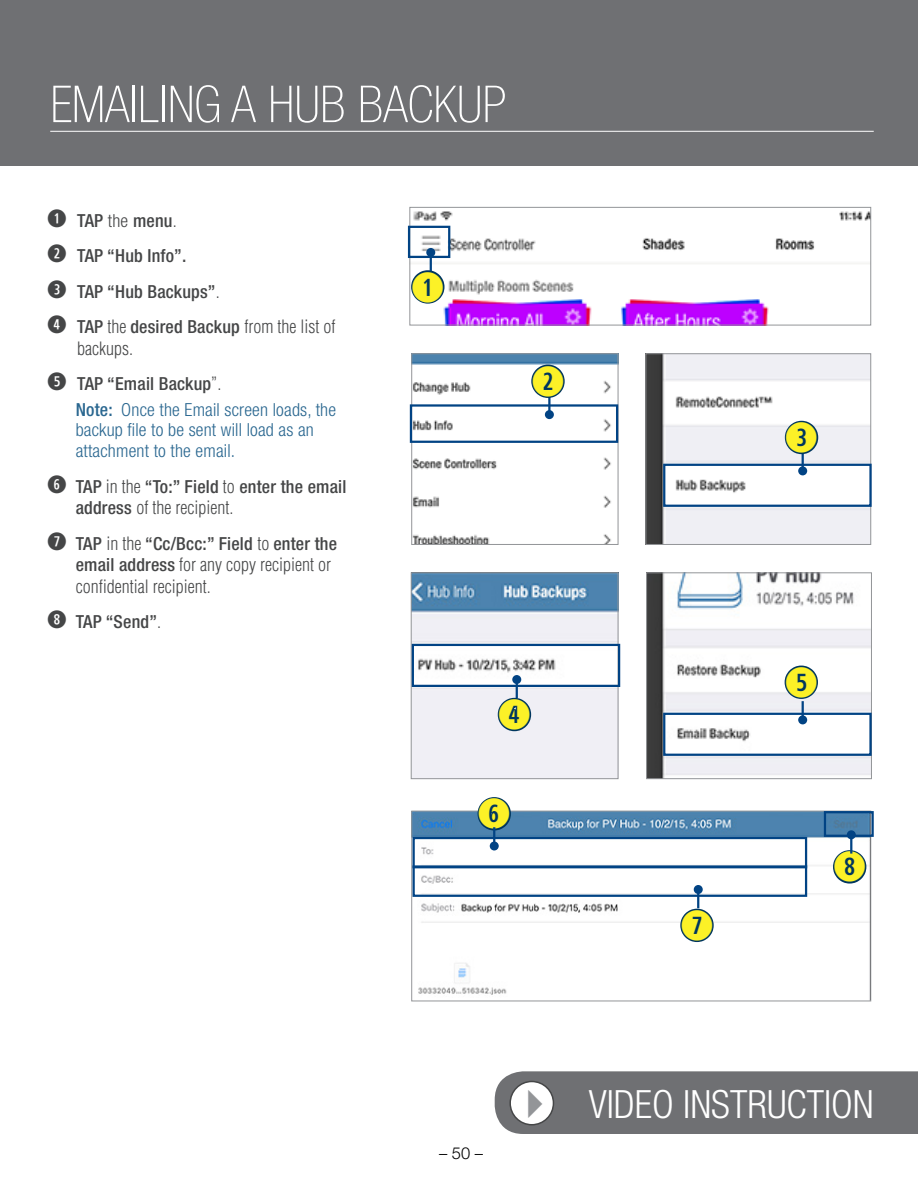
<style>
.page{position:relative;width:918px;height:1188px;background:#fff}
.page>*{position:absolute;margin:0;border:0;box-sizing:border-box;transform-origin:0 0}
.Step-Title{font:100 condensed 51px "Helvetica Neue LT Std";color:#fff}
.NOTE{font:700 40.5px "Combi Numerals";color:#fcf127}
.t1{font:300 condensed 39px "Helvetica Neue LT Std";color:#fff}
.t2{font:300 condensed 18px/21.8px "Helvetica";color:#454647}
.t3{font:500 condensed 18px/21.8px "Helvetica Neue LT Std";letter-spacing:.01em;color:#454647}
.NOTE-2{font:300 condensed 18px/19.5px "Helvetica Neue LT Std";letter-spacing:.01em;color:#2a6790}
.t4{font:300 16.5px "Helvetica Neue LT Std";color:#000}
.s1{font-family:"Combi Numerals";font-weight:700;font-stretch:normal;font-size:24px}
.s2{font-weight:300}
.s3{font-family:"Helvetica";font-weight:300}
.s4{font-family:"Helvetica Neue LT Std";font-weight:500}
.s5{font-weight:500}
</style>
<div class="page">
<div style="left:0;top:0;width:918px;height:166px;background:#6f7073"></div>
<hr style="left:50px;top:131px;width:824px;height:1px;background:#fff">
<img style="left:412px;top:211px;width:457px;height:112px">
<div style="left:410px;top:207px;width:461px;height:118px;border:1px solid #939598"></div>
<div style="left:408px;top:226px;width:42px;height:32px;border:2px solid #014384"></div>
<img style="left:414px;top:356px;width:202px;height:187px">
<div style="left:412px;top:354px;width:206px;height:191px;border:1px solid #939598"></div>
<div style="left:410px;top:404px;width:208px;height:39px;border:2px solid #014384"></div>
<hr style="left:548px;top:396px;width:3px;height:19px;background:#014384">
<div style="left:545px;top:410px;width:9px;height:9px;background:#014384;border-radius:50%"></div>
<svg style="left:529px;top:363px;width:38px;height:37px"></svg>
<img style="left:648px;top:356px;width:221px;height:187px">
<div style="left:646px;top:354px;width:225px;height:191px;border:1px solid #939598"></div>
<img style="left:413px;top:575px;width:203px;height:202px">
<div style="left:411px;top:573px;width:207px;height:206px;border:1px solid #939598"></div>
<img style="left:648px;top:575px;width:222px;height:202px">
<div style="left:646px;top:573px;width:226px;height:206px;border:1px solid #939598"></div>
<img style="left:414px;top:813px;width:455px;height:182px">
<div style="left:412px;top:811px;width:459px;height:190px;border:1px solid #939598"></div>
<svg style="left:409px;top:252px;width:38px;height:54px"></svg>
<div style="left:426px;top:248px;width:9px;height:9px;background:#014384;border-radius:50%"></div>
<div style="left:663px;top:464px;width:209px;height:43px;border:2px solid #014384"></div>
<svg style="left:783px;top:419px;width:37px;height:100px"></svg>
<div style="left:412px;top:644px;width:208px;height:43px;border:2px solid #014384"></div>
<div style="left:512px;top:675px;width:9px;height:9px;background:#014384;border-radius:50%"></div>
<svg style="left:496px;top:680px;width:37px;height:53px"></svg>
<div style="left:663px;top:713px;width:209px;height:43px;border:2px solid #014384"></div>
<div style="left:798px;top:715px;width:9px;height:9px;background:#014384;border-radius:50%"></div>
<svg style="left:783px;top:664px;width:37px;height:56px"></svg>
<div style="left:824px;top:811px;width:50px;height:26px;border:2px solid #014384"></div>
<svg style="left:831px;top:835px;width:37px;height:51px"></svg>
<div style="left:847px;top:830px;width:9px;height:9px;background:#014384;border-radius:50%"></div>
<div style="left:413px;top:837px;width:394px;height:31px;border:2px solid #014384"></div>
<div style="left:413px;top:865px;width:394px;height:32px;border:2px solid #014384"></div>
<svg style="left:475px;top:797px;width:38px;height:49px"></svg>
<div style="left:490px;top:842px;width:9px;height:9px;background:#014384;border-radius:50%"></div>
<svg style="left:678px;top:890px;width:38px;height:54px"></svg>
<div style="left:694px;top:885px;width:9px;height:9px;background:#014384;border-radius:50%"></div>
<svg style="left:495px;top:1071px;width:423px;height:63px;background:#78797c"></svg>
<p class="Step-Title" style="left:50px;top:76px;width:457px">EMAILING A HUB BACKUP</p>
<p class="t3" style="left:47px;top:210px;width:131px"><span class="s1">Q</span> TAP <span class="s2">the</span> menu<span class="s3">.</span></p>
<p class="t3" style="left:47px;top:245px;width:141px"><span class="s1">W</span> TAP “Hub Info”.</p>
<p class="t3" style="left:47px;top:280px;width:174px"><span class="s1">E</span> TAP “Hub Backups”<span class="s3">.</span></p>
<p class="t2" style="left:77px;top:315px;width:260px;text-indent:-30px"><span class="s1">R</span> <span class="s4">TAP</span> the <span class="s4">desired Backup</span> from the list of backups.</p>
<p class="t3" style="left:47px;top:372px;width:176px"><span class="s1">T</span> TAP “Email Backup<span class="s3">”.</span></p>
<p class="NOTE-2" style="left:76px;top:400px;width:262px"><span class="s5">Note:</span> Once the Email screen loads, the backup file to be sent will load as an</p>
<p class="NOTE-2" style="left:76px;top:441px;width:161px">attachment to the email.</p>
<p class="t3" style="left:76px;top:475px;width:272px;text-indent:-28px"><span class="s1">Y</span> TAP <span class="s3">in the</span> “To:” Field <span class="s3">to</span> enter the email address <span class="s3">of the recipient.</span></p>
<p class="t2" style="left:76px;top:532px;width:263px;text-indent:-28px"><span class="s1">U</span> <span class="s4">TAP</span> in the <span class="s4">“Cc/Bcc:” Field</span> to <span class="s4">enter the email address</span> for any copy recipient or confidential recipient.</p>
<p class="t3" style="left:47px;top:611px;width:115px"><span class="s1">I</span> TAP “Send”<span class="s3">.</span></p>
<p class="NOTE" style="left:411px;top:272px;width:35px">Q</p>
<p class="NOTE" style="left:531px;top:366px;width:35px">W</p>
<p class="NOTE" style="left:498px;top:699px;width:35px">R</p>
<p class="NOTE" style="left:478px;top:799px;width:35px">Y</p>
<p class="NOTE" style="left:785px;top:422px;width:35px">E</p>
<p class="NOTE" style="left:680px;top:910px;width:35px">U</p>
<p class="NOTE" style="left:785px;top:667px;width:35px">T</p>
<p class="NOTE" style="left:833px;top:852px;width:35px">I</p>
<p class="t4" style="left:439px;top:1143px;width:46px">– 50 –</p>
<p class="t1" style="left:589px;top:1081px;width:287px">VIDEO INSTRUCTION</p>
</div>
